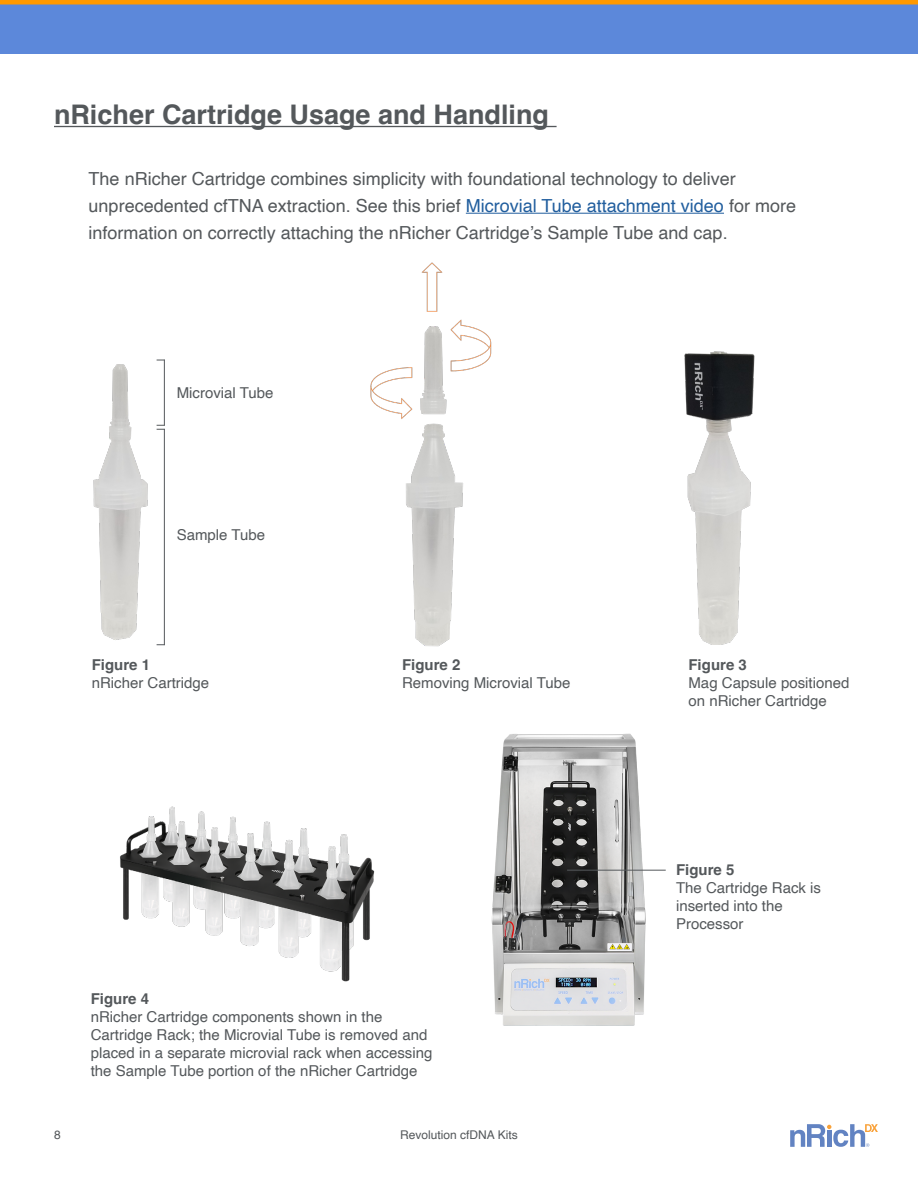
<style>
.page{position:relative;width:918px;height:1188px;background:#fff}
.page>*{position:absolute;margin:0;border:0;box-sizing:border-box;transform-origin:0 0}
.t1{font:700 27px "Helvetica";color:#54585b}
.t2{font:18px/27px "Helvetica";color:#54585b}
.t3{font:15px/18px "Helvetica";color:#54585b}
.t4{font:700 15px "Helvetica";color:#54585b}
.t5{font:12px "Helvetica";color:#54585b}
.s1{color:#215e9e}
</style>
<div class="page">
<div style="left:0;top:0;width:918px;height:54px;background:#5c88da"></div>
<hr style="left:0;top:0;width:918px;height:4px;background:#f90">
<svg style="left:790px;top:1124px;width:88px;height:23px"></svg>
<img style="left:93px;top:364px;width:55px;height:276px">
<img style="left:406px;top:409px;width:57px;height:234px">
<img style="left:684px;top:351px;width:71px;height:292px">
<img style="left:120px;top:806px;width:255px;height:176px">
<img style="left:421px;top:643px;width:307px;height:383px">
<hr style="left:54px;top:126px;width:503px;height:1px;background:#54585b">
<hr style="left:466px;top:213px;width:258px;height:1px;background:#215e9e">
<hr style="left:164px;top:360px;width:1px;height:66px;background:#54585b">
<svg style="left:157px;top:425px;width:8px;height:5px"></svg>
<hr style="left:164px;top:429px;width:1px;height:216px;background:#54585b">
<hr style="left:567px;top:870px;width:99px;height:1px;background:#54585b">
<img style="left:418px;top:326px;width:32px;height:90px">
<img style="left:371px;top:367px;width:41px;height:53px">
<img style="left:422px;top:263px;width:20px;height:49px">
<img style="left:450px;top:319px;width:42px;height:53px">
<h1 class="t1" style="left:54px;top:98px;width:497px">nRicher Cartridge Usage and Handling</h1>
<p class="t2" style="left:89px;top:166px;width:709px">The nRicher Cartridge combines simplicity with foundational technology to deliver unprecedented cfTNA extraction. See this brief <span class="s1">Microvial Tube attachment video</span> for more information on correctly attaching the nRicher Cartridge’s Sample Tube and cap.</p>
<p class="t3" style="left:177px;top:384px;width:98px">Microvial Tube</p>
<p class="t3" style="left:177px;top:526px;width:90px">Sample Tube</p>
<p class="t4" style="left:92px;top:656px;width:60px">Figure 1</p>
<p class="t3" style="left:92px;top:674px;width:119px">nRicher Cartridge</p>
<p class="t4" style="left:402px;top:656px;width:60px">Figure 2</p>
<p class="t3" style="left:402px;top:674px;width:170px">Removing Microvial Tube</p>
<p class="t4" style="left:91px;top:990px;width:60px">Figure 4</p>
<p class="t3" style="left:91px;top:1008px;width:343px">nRicher Cartridge components shown in the Cartridge Rack; the Microvial Tube is removed and placed in a separate microvial rack when accessing the Sample Tube portion of the nRicher Cartridge</p>
<p class="t5" style="left:54px;top:1126px;width:8px">8</p>
<p class="t5" style="left:400px;top:1126px;width:119px">Revolution cfDNA Kits</p>
<p class="t4" style="left:688px;top:656px;width:60px">Figure 3</p>
<p class="t3" style="left:688px;top:674px;width:162px">Mag Capsule positioned on nRicher Cartridge</p>
<p class="t4" style="left:676px;top:861px;width:60px">Figure 5</p>
<p class="t3" style="left:676px;top:880px;width:147px">The Cartridge Rack is inserted into the<br>Processor</p>
</div>
